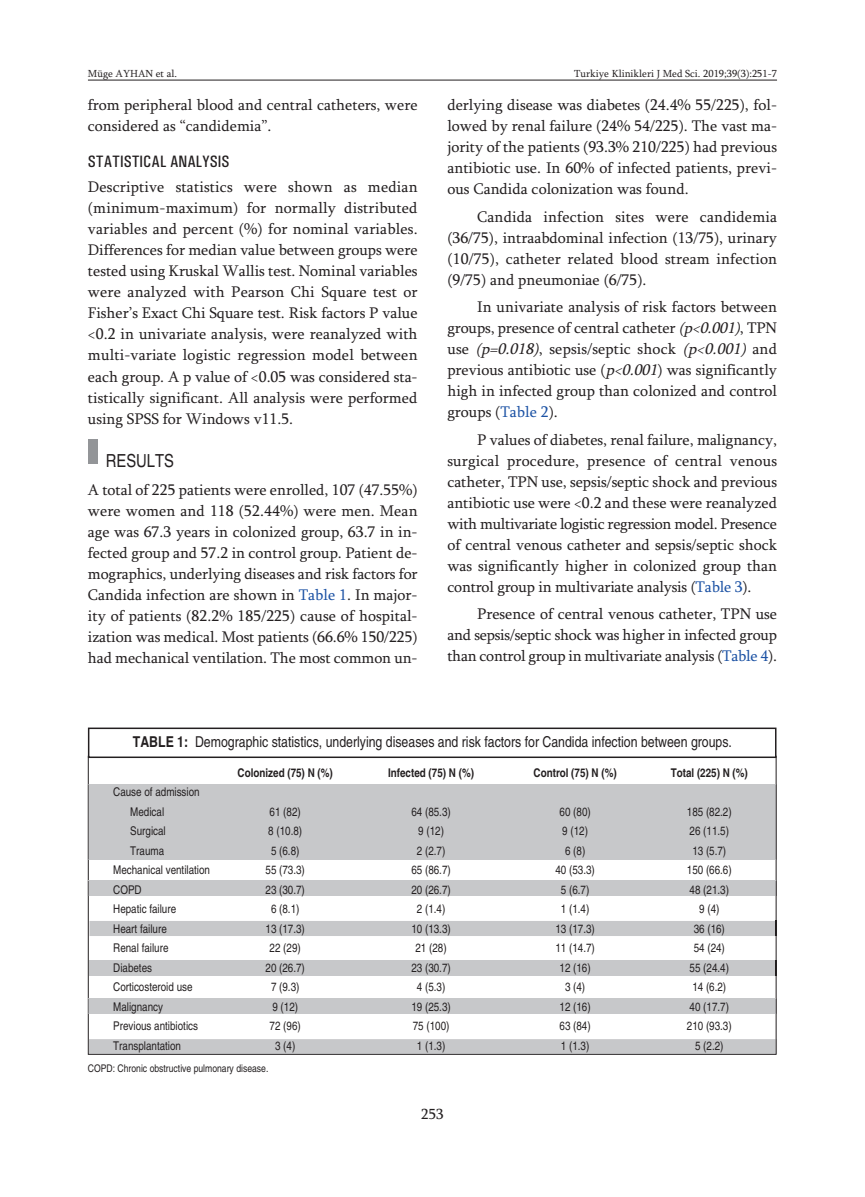
<style>
.page{position:relative;width:865px;height:1197px;background:#fff}
.page>*{position:absolute;margin:0;border:0;box-sizing:border-box;transform-origin:0 0}
.t1{font:condensed 18px "Helvetica";color:#231f20}
.t2{font:500 condensed 16.5px "Univers";color:#231f20}
.t3{font:15.75px/21px "Sylfaen";color:#231f20;text-align:justify}
.t4{font:condensed 15px "Helvetica";color:#231f20}
.t5{font:15px "Sylfaen";color:#231f20}
.t6{font:condensed 12px/19.5px "Helvetica";color:#231f20}
.t7{font:700 condensed 12px "Helvetica";color:#231f20}
.t8{font:10.5px "Sylfaen";color:#231f20}
.t9{font:condensed 10.5px "Helvetica";color:#231f20}
.s1{color:#1c52a4}
.s2{font-style:italic}
.s3{font-weight:700}
</style>
<div class="page">
<div style="left:88px;top:439px;width:9px;height:24px;background:#939598"></div>
<hr style="left:88px;top:80px;width:689px;height:1px;background:#231f20">
<div style="left:88px;top:727px;width:688px;height:31px;border:2px solid #231f20"></div>
<div style="left:89px;top:784px;width:686px;height:75px;background:#c7c8ca"></div>
<hr style="left:776px;top:784px;width:1px;height:75px;background:#231f20">
<hr style="left:88px;top:784px;width:1px;height:75px;background:#231f20">
<hr style="left:775px;top:784px;width:1px;height:75px;background:#231f20">
<div style="left:89px;top:880px;width:686px;height:15px;background:#c7c8ca"></div>
<svg style="left:88px;top:880px;width:1px;height:15px"></svg>
<svg style="left:775px;top:880px;width:2px;height:15px"></svg>
<div style="left:89px;top:960px;width:686px;height:15px;background:#c7c8ca"></div>
<svg style="left:775px;top:960px;width:2px;height:15px"></svg>
<svg style="left:89px;top:920px;width:688px;height:15px;background:#cacbcc"></svg>
<div style="left:89px;top:998px;width:686px;height:15px;background:#c7c8ca"></div>
<svg style="left:88px;top:998px;width:1px;height:15px"></svg>
<svg style="left:775px;top:998px;width:2px;height:15px"></svg>
<svg style="left:88px;top:1039px;width:689px;height:15px;background:#c6c7c9"></svg>
<p class="t8" style="left:88px;top:67px;width:91px">Müge AYHAN et al.</p>
<p class="t8" style="left:574px;top:67px;width:204px">Turkiye Klinikleri J Med Sci. 2019;39(3):251-7</p>
<p class="t3" style="left:88px;top:94px;width:331px">from peripheral blood and central catheters, were considered as “candidemia”.</p>
<p class="t2" style="left:88px;top:152px;width:143px">STATISTICAL ANALYSIS</p>
<p class="t3" style="left:88px;top:176px;width:331px">Descriptive statistics were shown as median (minimum-maximum) for normally distributed variables and percent (%) for nominal variables.<br>Differences for median value between groups were tested using Kruskal Wallis test. Nominal variables were analyzed with Pearson Chi Square test or Fisher’s Exact Chi Square test. Risk factors P value &lt;0.2 in univariate analysis, were reanalyzed with multi-variate logistic regression model between each group. A p value of &lt;0.05 was considered sta&shy;tistically significant. All analysis were performed using SPSS for Windows v11.5.</p>
<p class="t1" style="left:106px;top:450px;width:70px">RESULTS</p>
<p class="t3" style="left:88px;top:478px;width:331px">A total of 225 patients were enrolled, 107 (47.55%) were women and 118 (52.44%) were men. Mean age was 67.3 years in colonized group, 63.7 in in&shy;fected group and 57.2 in control group. Patient de&shy;mographics, underlying diseases and risk factors for Candida infection are shown in <span class="s1">Table 1</span>. In major&shy;ity of patients (82.2% 185/225) cause of hospital&shy;ization was medical. Most patients (66.6% 150/225) had mechanical ventilation. The most common un-</p>
<p class="t3" style="left:447px;top:94px;width:331px">derlying disease was diabetes (24.4% 55/225), fol&shy;lowed by renal failure (24% 54/225). The vast ma&shy;jority of the patients (93.3% 210/225) had previous antibiotic use. In 60% of infected patients, previ&shy;ous Candida colonization was found.</p>
<p class="t3" style="left:447px;top:206px;width:331px;text-indent:30px">Candida infection sites were candidemia (36/75), intraabdominal infection (13/75), urinary (10/75), catheter related blood stream infection (9/75) and pneumoniae (6/75).</p>
<p class="t3" style="left:447px;top:296px;width:331px;text-indent:30px">In univariate analysis of risk factors between groups, presence of central catheter <span class="s2">(p&lt;0.001)</span>, TPN use <span class="s2">(p=0.018)</span>, sepsis/septic shock <span class="s2">(p&lt;0.001)</span> and previous antibiotic use (<span class="s2">p&lt;0.001</span>) was significantly high in infected group than colonized and control groups (<span class="s1">Table 2</span>).</p>
<p class="t3" style="left:447px;top:428px;width:331px;text-indent:30px">P values of diabetes, renal failure, malignancy, surgical procedure, presence of central venous catheter, TPN use, sepsis/septic shock and previous antibiotic use were &lt;0.2 and these were reanalyzed with multivariate logistic regression model. Presence of central venous catheter and sepsis/septic shock was significantly higher in colonized group than control group in multivariate analysis (<span class="s1">Table 3</span>).</p>
<p class="t3" style="left:447px;top:603px;width:331px;text-indent:30px">Presence of central venous catheter, TPN use and sepsis/septic shock was higher in infected group than control group in multivariate analysis (<span class="s1">Table 4</span>).</p>
<p class="t4" style="left:133px;top:733px;width:600px"><span class="s3">TABLE 1:</span> Demographic statistics, underlying diseases and risk factors for Candida infection between groups.</p>
<p class="t7" style="left:238px;top:765px;width:97px">Colonized (75) N (%)</p>
<p class="t7" style="left:388px;top:765px;width:87px">Infected (75) N (%)</p>
<p class="t7" style="left:533px;top:765px;width:85px">Control (75) N (%)</p>
<p class="t7" style="left:670px;top:765px;width:79px">Total (225) N (%)</p>
<p class="t6" style="left:130px;top:782px;width:71px;text-indent:-17px">Cause of admission<br>Medical</p>
<p class="t6" style="left:270px;top:801px;width:33px">61 (82)</p>
<p class="t6" style="left:411px;top:801px;width:41px">64 (85.3)</p>
<p class="t6" style="left:559px;top:801px;width:33px">60 (80)</p>
<p class="t6" style="left:687px;top:801px;width:46px">185 (82.2)</p>
<p class="t6" style="left:130px;top:821px;width:37px">Surgical</p>
<p class="t6" style="left:268px;top:821px;width:35px">8 (10.8)</p>
<p class="t6" style="left:418px;top:821px;width:27px">9 (12)</p>
<p class="t6" style="left:562px;top:821px;width:27px">9 (12)</p>
<p class="t6" style="left:689px;top:821px;width:41px">26 (11.5)</p>
<p class="t6" style="left:130px;top:840px;width:35px">Trauma</p>
<p class="t6" style="left:271px;top:840px;width:30px">5 (6.8)</p>
<p class="t6" style="left:417px;top:840px;width:30px">2 (2.7)</p>
<p class="t6" style="left:565px;top:840px;width:22px">6 (8)</p>
<p class="t6" style="left:692px;top:840px;width:35px">13 (5.7)</p>
<p class="t6" style="left:113px;top:860px;width:98px">Mechanical ventilation</p>
<p class="t6" style="left:265px;top:860px;width:41px">55 (73.3)</p>
<p class="t6" style="left:411px;top:860px;width:41px">65 (86.7)</p>
<p class="t6" style="left:555px;top:860px;width:41px">40 (53.3)</p>
<p class="t6" style="left:687px;top:860px;width:46px">150 (66.6)</p>
<p class="t6" style="left:113px;top:879px;width:30px">COPD</p>
<p class="t6" style="left:265px;top:879px;width:41px">23 (30.7)</p>
<p class="t6" style="left:411px;top:879px;width:41px">20 (26.7)</p>
<p class="t6" style="left:561px;top:879px;width:30px">5 (6.7)</p>
<p class="t6" style="left:689px;top:879px;width:41px">48 (21.3)</p>
<p class="t6" style="left:113px;top:899px;width:64px">Hepatic failure</p>
<p class="t6" style="left:271px;top:899px;width:30px">6 (8.1)</p>
<p class="t6" style="left:417px;top:899px;width:30px">2 (1.4)</p>
<p class="t6" style="left:561px;top:899px;width:30px">1 (1.4)</p>
<p class="t6" style="left:699px;top:899px;width:22px">9 (4)</p>
<p class="t6" style="left:113px;top:918px;width:55px">Heart failure</p>
<p class="t6" style="left:265px;top:918px;width:41px">13 (17.3)</p>
<p class="t6" style="left:411px;top:918px;width:41px">10 (13.3)</p>
<p class="t6" style="left:555px;top:918px;width:41px">13 (17.3)</p>
<p class="t6" style="left:693px;top:918px;width:33px">36 (16)</p>
<p class="t6" style="left:113px;top:938px;width:57px">Renal failure</p>
<p class="t6" style="left:270px;top:938px;width:33px">22 (29)</p>
<p class="t6" style="left:415px;top:938px;width:33px">21 (28)</p>
<p class="t6" style="left:555px;top:938px;width:41px">11 (14.7)</p>
<p class="t6" style="left:693px;top:938px;width:33px">54 (24)</p>
<p class="t6" style="left:113px;top:957px;width:40px">Diabetes</p>
<p class="t6" style="left:265px;top:957px;width:41px">20 (26.7)</p>
<p class="t6" style="left:411px;top:957px;width:41px">23 (30.7)</p>
<p class="t6" style="left:559px;top:957px;width:33px">12 (16)</p>
<p class="t6" style="left:689px;top:957px;width:41px">55 (24.4)</p>
<p class="t6" style="left:113px;top:977px;width:81px">Corticosteroid use</p>
<p class="t6" style="left:271px;top:977px;width:30px">7 (9.3)</p>
<p class="t6" style="left:417px;top:977px;width:30px">4 (5.3)</p>
<p class="t6" style="left:565px;top:977px;width:22px">3 (4)</p>
<p class="t6" style="left:692px;top:977px;width:35px">14 (6.2)</p>
<p class="t6" style="left:113px;top:996px;width:51px">Malignancy</p>
<p class="t6" style="left:272px;top:996px;width:27px">9 (12)</p>
<p class="t6" style="left:411px;top:996px;width:41px">19 (25.3)</p>
<p class="t6" style="left:559px;top:996px;width:33px">12 (16)</p>
<p class="t6" style="left:689px;top:996px;width:41px">40 (17.7)</p>
<p class="t6" style="left:113px;top:1016px;width:86px">Previous antibiotics</p>
<p class="t6" style="left:270px;top:1016px;width:33px">72 (96)</p>
<p class="t6" style="left:413px;top:1016px;width:38px">75 (100)</p>
<p class="t6" style="left:559px;top:1016px;width:33px">63 (84)</p>
<p class="t6" style="left:687px;top:1016px;width:46px">210 (93.3)</p>
<p class="t6" style="left:113px;top:1035px;width:69px">Transplantation</p>
<p class="t6" style="left:275px;top:1035px;width:22px">3 (4)</p>
<p class="t6" style="left:417px;top:1035px;width:30px">1 (1.3)</p>
<p class="t6" style="left:561px;top:1035px;width:30px">1 (1.3)</p>
<p class="t6" style="left:695px;top:1035px;width:30px">5 (2.2)</p>
<p class="t9" style="left:88px;top:1061px;width:182px">COPD: Chronic obstructive pulmonary disease.</p>
<p class="t5" style="left:421px;top:1104px;width:24px">253</p>
</div>
